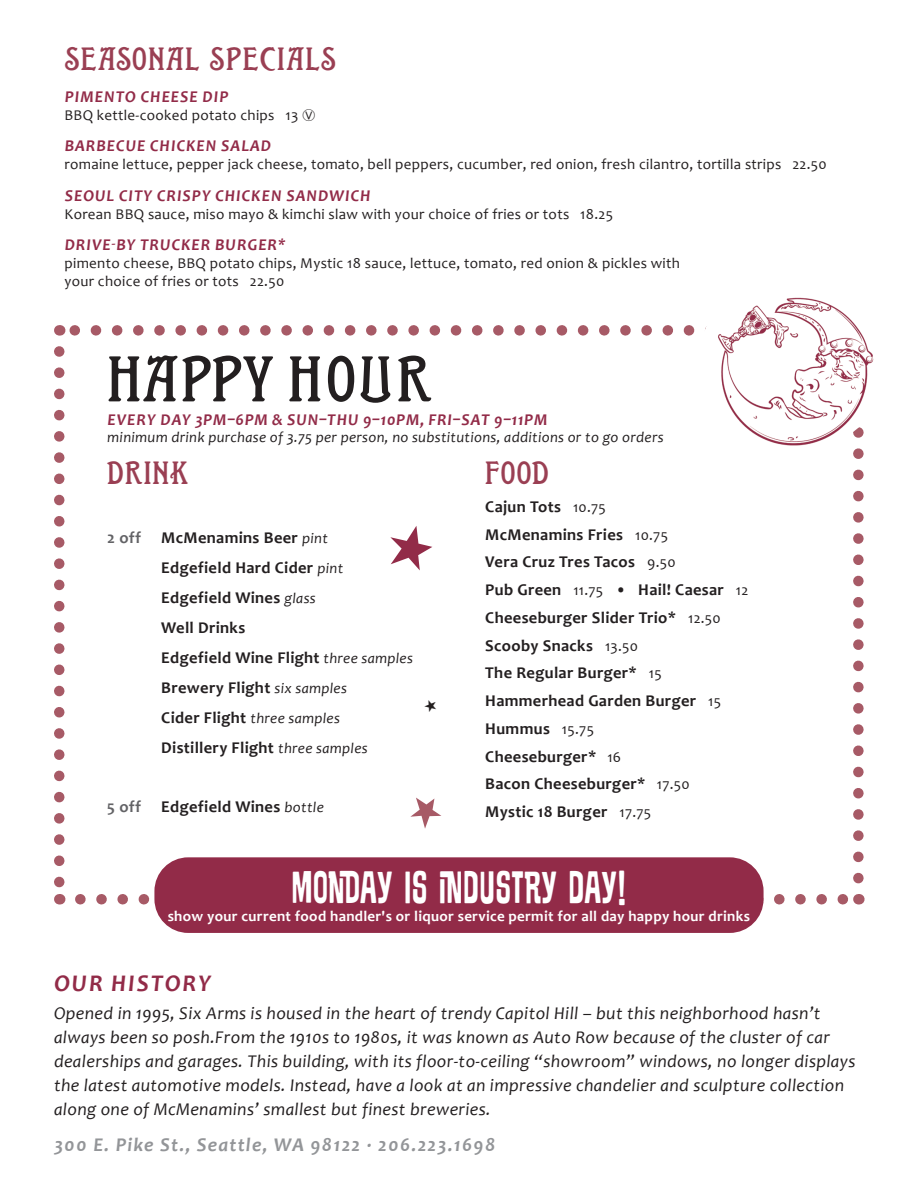
<style>
.page{position:relative;width:918px;height:1188px;background:#fff}
.page>*{position:absolute;margin:0;border:0;box-sizing:border-box;transform-origin:0 0}
.t1{font:60px "Poorfarmv.5";letter-spacing:.04em;color:#231f20}
.t2{font:500 45px "Sundowners";letter-spacing:.01em;color:#fff}
.t3{font:30px "Poorfarmv.5";letter-spacing:.04em;color:#9a3f53}
.t4{font:italic 700 24px "Candara";letter-spacing:.08em;color:#922b48}
.t5{font:italic 700 19.5px "Candara";letter-spacing:.06em;color:#939598}
.t6{font:italic 18px/24px "Candara";letter-spacing:.02em;color:#231f20}
.t7{font:700 16.5px/27.8px "Candara";letter-spacing:.02em;color:#231f20}
.t8{font:italic 700 16.5px "Candara";letter-spacing:.06em;color:#922b48}
.t9{font:15px/18px "Candara";letter-spacing:.02em;color:#231f20}
.t10{font:italic 15px "Candara";letter-spacing:.02em;color:#231f20}
.t11{font:700 15px "Candara";letter-spacing:.02em;color:#fff}
.s1{font-family:"Meiryo";font-size:13.5px}
.s2{color:#636366}
.s3{font-weight:400;font-style:italic;font-size:15px}
.s4{font-weight:700;font-style:normal;font-size:16.5px}
.s5{font-weight:400;font-size:15px}
</style>
<div class="page">
<svg style="left:80px;top:894px;width:768px;height:10px"></svg>
<svg style="left:70px;top:325px;width:625px;height:11px"></svg>
<svg style="left:54px;top:351px;width:10px;height:553px"></svg>
<svg style="left:853px;top:450px;width:11px;height:428px"></svg>
<svg style="left:390px;top:526px;width:42px;height:44px"></svg>
<svg style="left:410px;top:798px;width:31px;height:31px"></svg>
<img style="left:705px;top:297px;width:169px;height:153px">
<div style="left:154px;top:857px;width:610px;height:76px;background:#922b48;border-radius:34px"></div>
<h3 class="t3" style="left:64px;top:46px;width:273px">SEASONAL SPECIALS</h3>
<p class="t8" style="left:65px;top:86px;width:165px">PIMENTO CHEESE DIP</p>
<p class="t9" style="left:64px;top:106px;width:253px">BBQ kettle-cooked potato chips 13 <span class="s1">Ⓥ</span></p>
<p class="t8" style="left:65px;top:135px;width:208px">BARBECUE CHICKEN SALAD</p>
<p class="t9" style="left:64px;top:155px;width:764px">romaine lettuce, pepper jack cheese, tomato, bell peppers, cucumber, red onion, fresh cilantro, tortilla strips 22.50</p>
<p class="t8" style="left:65px;top:185px;width:307px">SEOUL CITY CRISPY CHICKEN SANDWICH</p>
<p class="t9" style="left:64px;top:205px;width:550px">Korean BBQ sauce, miso mayo &amp; kimchi slaw with your choice of fries or tots 18.25</p>
<p class="t8" style="left:65px;top:234px;width:223px">DRIVE-BY TRUCKER BURGER*</p>
<p class="t9" style="left:64px;top:254px;width:617px">pimento cheese, BBQ potato chips, Mystic 18 sauce, lettuce, tomato, red onion &amp; pickles with your choice of fries or tots 22.50</p>
<h1 class="t1" style="left:107px;top:354px;width:326px">HAPPY HOUR</h1>
<p class="t8" style="left:108px;top:410px;width:441px">EVERY DAY 3PM–6PM &amp; SUN–THU 9–10PM, FRI–SAT 9–11PM</p>
<p class="t10" style="left:107px;top:428px;width:558px">minimum drink purchase of 3.75 per person, no substitutions, additions or to go orders</p>
<h3 class="t3" style="left:107px;top:460px;width:83px">DRINK</h3>
<p class="t7" style="left:161px;top:523px;width:253px;line-height:30px;text-indent:-54px"><span class="s2">2 off</span> McMenamins Beer <span class="s3">pint<br></span>Edgefield Hard Cider <span class="s3">pint<br></span>Edgefield Wines <span class="s3">glass<br></span>Well Drinks<br>Edgefield Wine Flight <span class="s3">three samples<br></span>Brewery Flight <span class="s3">six samples</span></p>
<p class="t10" style="left:161px;top:709px;width:180px"><span class="s4">Cider Flight</span> three samples</p>
<p class="t7" style="left:161px;top:734px;width:208px">Distillery Flight <span class="s3">three samples</span></p>
<p class="t7" style="left:107px;top:793px;width:218px"><span class="s2">5 off</span> Edgefield Wines <span class="s3">bottle</span></p>
<h3 class="t3" style="left:485px;top:460px;width:65px">FOOD</h3>
<p class="t7" style="left:485px;top:492px;width:265px">Cajun Tots <span class="s5">10.75<br></span>McMenamins Fries <span class="s5">10.75<br></span>Vera Cruz Tres Tacos <span class="s5">9.50<br></span>Pub Green <span class="s5">11.75</span> • Hail! Caesar <span class="s5">12<br></span>Cheeseburger Slider Trio* <span class="s5">12.50<br></span>Scooby Snacks <span class="s5">13.50<br></span>The Regular Burger* <span class="s5">15<br></span>Hammerhead Garden Burger <span class="s5">15<br></span>Hummus <span class="s5">15.75<br></span>Cheeseburger* <span class="s5">16<br></span>Bacon Cheeseburger* <span class="s5">17.50<br></span>Mystic 18 Burger <span class="s5">17.75</span></p>
<h2 class="t2" style="left:292px;top:861px;width:336px">MONDAY IS INDUSTRY DAY!</h2>
<p class="t11" style="left:168px;top:907px;width:584px">show your current food handler's or liquor service permit for all day happy hour drinks</p>
<h3 class="t4" style="left:54px;top:968px;width:158px">OUR HISTORY</h3>
<p class="t6" style="left:54px;top:1001px;width:803px">Opened in 1995, Six Arms is housed in the heart of trendy Capitol Hill – but this neighborhood hasn’t always been so posh.From the 1910s to 1980s, it was known as Auto Row because of the cluster of car dealerships and garages. This building, with its floor-to-ceiling “showroom” windows, no longer displays the latest automotive models. Instead, have a look at an impressive chandelier and sculpture collection along one of McMenamins’ smallest but finest breweries.</p>
<p class="t5" style="left:54px;top:1133px;width:443px">300 E. Pike St., Seattle, WA 98122 · 206.223.1698</p>
</div>
